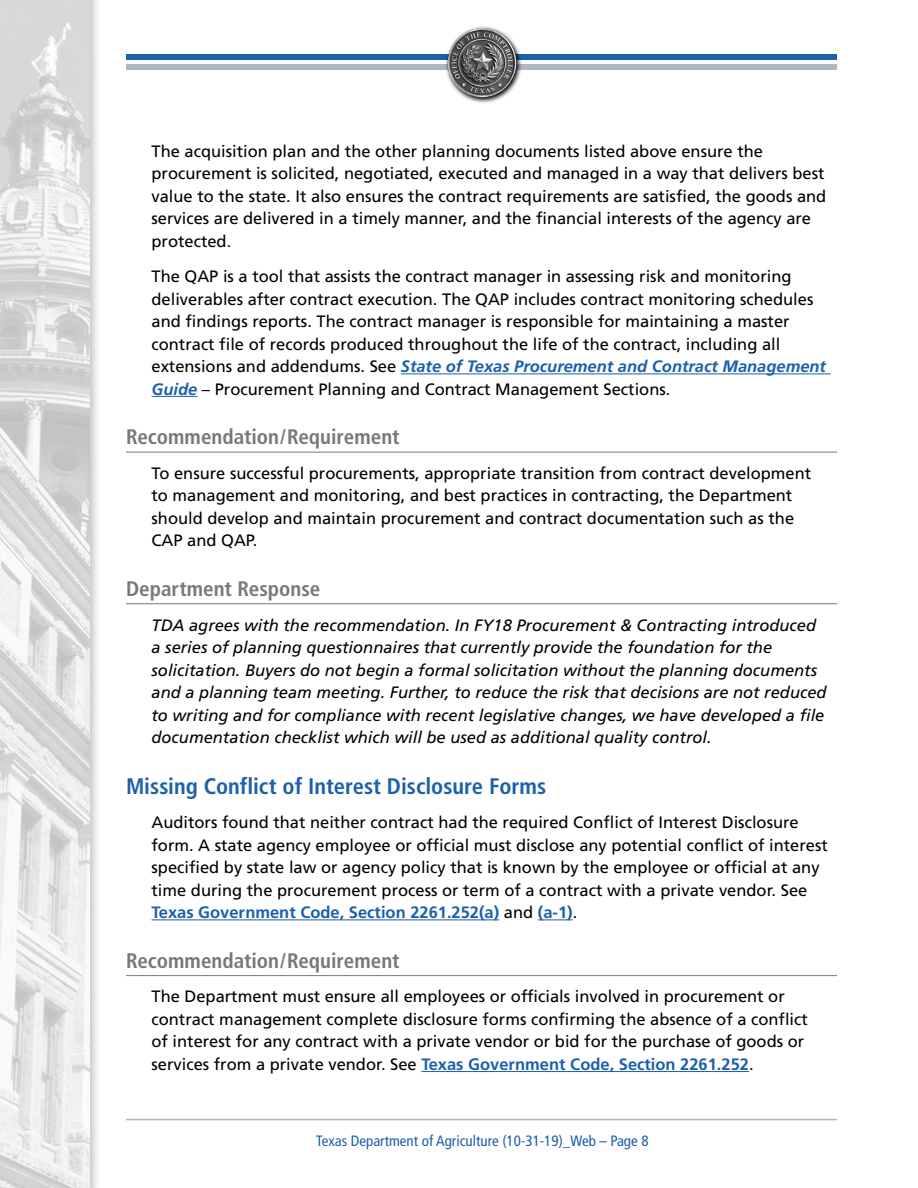
<style>
.page{position:relative;width:918px;height:1188px;background:#fff}
.page>*{position:absolute;margin:0;border:0;box-sizing:border-box;transform-origin:0 0}
.t1{font:700 condensed 22.5px "Frutiger";color:#1c5fab}
.t2{font:700 condensed 21px "Frutiger";color:#77787b}
.t3{font:16.5px/22.5px "Frutiger";color:#000}
.t4{font:italic 16.5px/22.5px "Frutiger";color:#000}
.t5{font:condensed 15px "Frutiger";color:#1c5fab}
.s1{font-weight:700;font-style:italic;color:#1c5fab}
.s2{font-weight:700;color:#1c5fab}
</style>
<div class="page">
<hr style="left:126px;top:1119px;width:711px;height:1px;background:#b0b7c1">
<div style="left:126px;top:54px;width:711px;height:5px;background:#1c5fab"></div>
<div style="left:126px;top:64px;width:711px;height:6px;background:#b0b7c1"></div>
<div style="left:0;top:0;width:101px;height:1188px;background:#000;opacity:.75"></div>
<img style="left:0;top:0;width:90px;height:1188px">
<svg style="left:472px;top:26px;width:50px;height:77px"></svg>
<img style="left:445px;top:27px;width:73px;height:74px">
<hr style="left:401px;top:373px;width:430px;height:1px;background:#1c5fab">
<hr style="left:152px;top:396px;width:45px;height:1px;background:#1c5fab">
<hr style="left:126px;top:452px;width:711px;height:1px;background:#77787b">
<hr style="left:126px;top:603px;width:711px;height:1px;background:#77787b">
<hr style="left:152px;top:919px;width:347px;height:1px;background:#1c5fab">
<hr style="left:538px;top:919px;width:35px;height:1px;background:#1c5fab">
<hr style="left:126px;top:975px;width:711px;height:1px;background:#77787b">
<hr style="left:421px;top:1071px;width:328px;height:1px;background:#1c5fab">
<p class="t3" style="left:152px;top:140px;width:676px">The acquisition plan and the other planning documents listed above ensure the procurement is solicited, negotiated, executed and managed in a way that delivers best value to the state. It also ensures the contract requirements are satisfied, the goods and services are delivered in a timely manner, and the financial interests of the agency are protected.</p>
<p class="t3" style="left:152px;top:265px;width:676px">The QAP is a tool that assists the contract manager in assessing risk and monitoring deliverables after contract execution. The QAP includes contract monitoring schedules and findings reports. The contract manager is responsible for maintaining a master contract file of records produced throughout the life of the contract, including all extensions and addendums. See <span class="s1">State of Texas Procurement and Contract Management Guide</span> – Procurement Planning and Contract Management Sections.</p>
<p class="t2" style="left:126px;top:424px;width:275px">Recommendation/Requirement</p>
<p class="t3" style="left:152px;top:462px;width:661px">To ensure successful procurements, appropriate transition from contract development to management and monitoring, and best practices in contracting, the Department should develop and maintain procurement and contract documentation such as the CAP and QAP.</p>
<p class="t2" style="left:126px;top:576px;width:196px">Department Response</p>
<p class="t4" style="left:152px;top:613px;width:677px">TDA agrees with the recommendation. In FY18 Procurement &amp; Contracting introduced a series of planning questionnaires that currently provide the foundation for the solicitation. Buyers do not begin a formal solicitation without the planning documents and a planning team meeting. Further, to reduce the risk that decisions are not reduced to writing and for compliance with recent legislative changes, we have developed a file documentation checklist which will be used as additional quality control.</p>
<h1 class="t1" style="left:126px;top:773px;width:422px">Missing Conflict of Interest Disclosure Forms</h1>
<p class="t3" style="left:152px;top:811px;width:678px">Auditors found that neither contract had the required Conflict of Interest Disclosure form. A state agency employee or official must disclose any potential conflict of interest specified by state law or agency policy that is known by the employee or official at any time during the procurement process or term of a contract with a private vendor. See <span class="s2">Texas Government Code, Section 2261.252(a)</span> and <span class="s2">(a-1)</span>.</p>
<p class="t2" style="left:126px;top:948px;width:275px">Recommendation/Requirement</p>
<p class="t3" style="left:152px;top:985px;width:658px">The Department must ensure all employees or officials involved in procurement or contract management complete disclosure forms confirming the absence of a conflict of interest for any contract with a private vendor or bid for the purchase of goods or services from a private vendor. See <span class="s2">Texas Government Code, Section 2261.252</span>.</p>
<p class="t5" style="left:316px;top:1132px;width:334px">Texas Department of Agriculture (10-31-19)_Web – Page 8</p>
</div>
